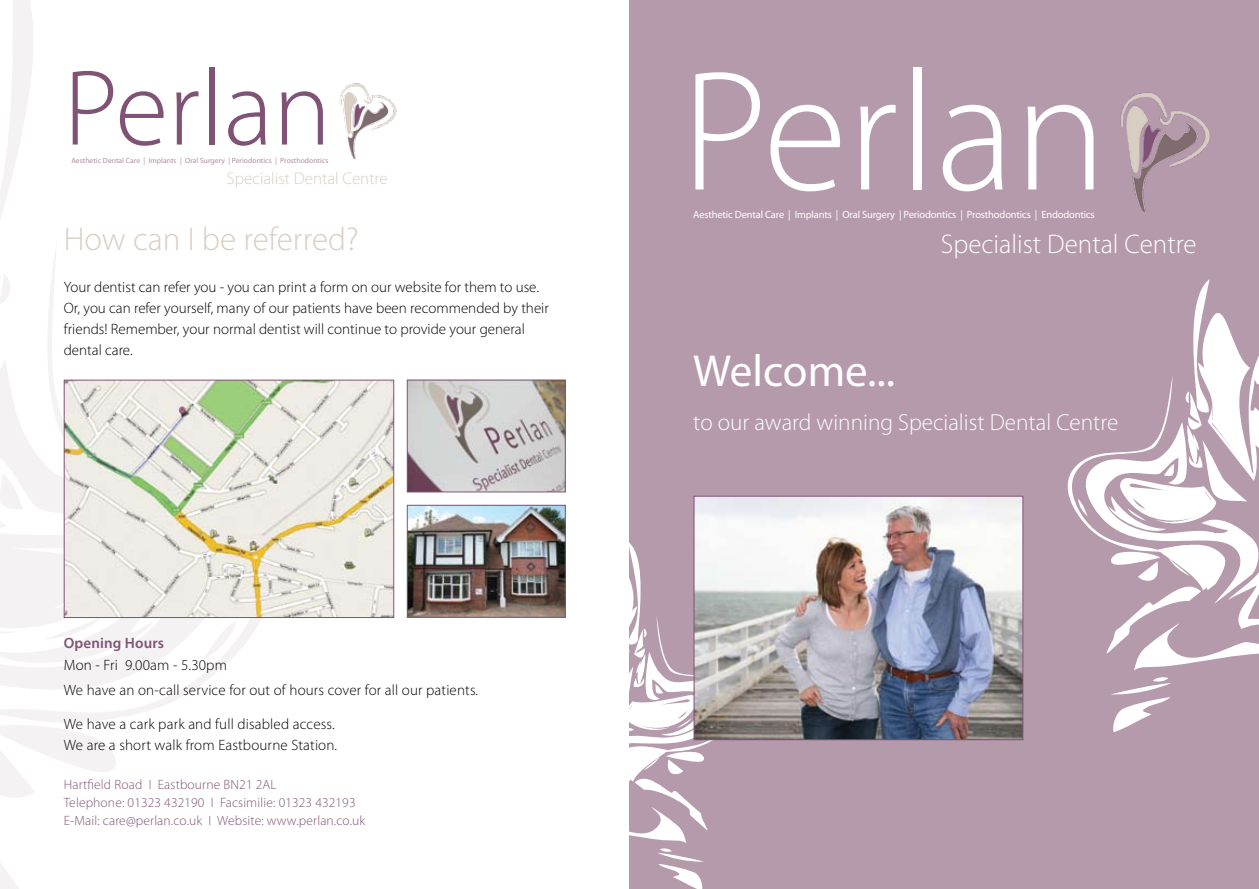
<style>
.page{position:relative;width:1259px;height:889px;background:#fff}
.page>*{position:absolute;margin:0;border:0;box-sizing:border-box;transform-origin:0 0}
.t1{font:300 172.5px "Myriad Pro";color:#fff}
.t2{font:300 108.45px "Myriad Pro";color:#805376}
.t3{font:45px "Myriad Pro";color:#fff}
.t4{font:300 33px "Myriad Pro";color:#dacec2}
.t5{font:300 27px "Myriad Pro";color:#fff}
.t6{font:300 23.25px "Myriad Pro";color:#fff}
.t7{font:300 16.95px "Myriad Pro";color:#dacec2}
.t8{font:300 15px/21px "Myriad Pro";color:#000}
.t9{font:600 15px "Myriad Pro";letter-spacing:.01em;color:#805376}
.t10{font:300 13.5px/18px "Myriad Pro";letter-spacing:.01em;color:#805376}
.t11{font:10.5px "Myriad Pro";letter-spacing:-.015em;color:#fff}
.t12{font:7.5px "Myriad Pro";letter-spacing:.01em;color:#ab8ca1}
</style>
<div class="page">
<svg style="left:0;top:0;width:33px;height:219px"></svg>
<svg style="left:0;top:741px;width:116px;height:148px"></svg>
<svg style="left:0;top:250px;width:298px;height:491px"></svg>
<div style="left:629px;top:0;width:630px;height:889px;background:#b59aac"></div>
<img style="left:339px;top:83px;width:58px;height:77px">
<img style="left:1120px;top:92px;width:90px;height:121px">
<img style="left:409px;top:507px;width:155px;height:108px">
<div style="left:407px;top:505px;width:159px;height:112px;border:1px solid #805376"></div>
<svg style="left:1067px;top:279px;width:192px;height:453px"></svg>
<svg style="left:549px;top:542px;width:194px;height:347px"></svg>
<img style="left:695px;top:498px;width:326px;height:240px">
<div style="left:693px;top:496px;width:330px;height:244px;border:1px solid #805376"></div>
<img style="left:66px;top:382px;width:326px;height:234px">
<div style="left:64px;top:380px;width:330px;height:238px;border:1px solid #805376"></div>
<img style="left:409px;top:381px;width:155px;height:109px">
<div style="left:407px;top:379px;width:159px;height:113px;border:1px solid #805376"></div>
<h2 class="t2" style="left:64px;top:43px;width:269px">Perlan</h2>
<p class="t12" style="left:71px;top:156px;width:259px">Aesthetic Dental Care | Implants | Oral Surgery | Periodontics | Prosthodontics</p>
<p class="t7" style="left:227px;top:168px;width:162px">Specialist Dental Centre</p>
<h3 class="t4" style="left:64px;top:219px;width:296px">How can I be referred?</h3>
<p class="t8" style="left:64px;top:276px;width:486px">Your dentist can refer you - you can print a form on our website for them to use.<br>Or, you can refer yourself, many of our patients have been recommended by their friends! Remember, your normal dentist will continue to provide your general dental care.</p>
<p class="t9" style="left:64px;top:634px;width:102px">Opening Hours</p>
<p class="t8" style="left:64px;top:652px;width:416px;line-height:25.2px">Mon - Fri 9.00am - 5.30pm<br>We have an on-call service for out of hours cover for all our patients.</p>
<p class="t8" style="left:64px;top:713px;width:275px">We have a cark park and full disabled access.<br>We are a short walk from Eastbourne Station.</p>
<p class="t10" style="left:64px;top:775px;width:303px">Hartfield Road I Eastbourne BN21 2AL<br>Telephone: 01323 432190 I Facsimilie: 01323 432193<br>E-Mail: care@perlan.co.uk I Website: www.perlan.co.uk</p>
<h1 class="t1" style="left:681px;top:28px;width:427px">Perlan</h1>
<p class="t11" style="left:693px;top:208px;width:403px">Aesthetic Dental Care | Implants | Oral Surgery | Periodontics | Prosthodontics | Endodontics</p>
<h3 class="t5" style="left:941px;top:227px;width:257px">Specialist Dental Centre</h3>
<h3 class="t3" style="left:693px;top:343px;width:203px">Welcome...</h3>
<h3 class="t6" style="left:693px;top:408px;width:426px">to our award winning Specialist Dental Centre</h3>
</div>
